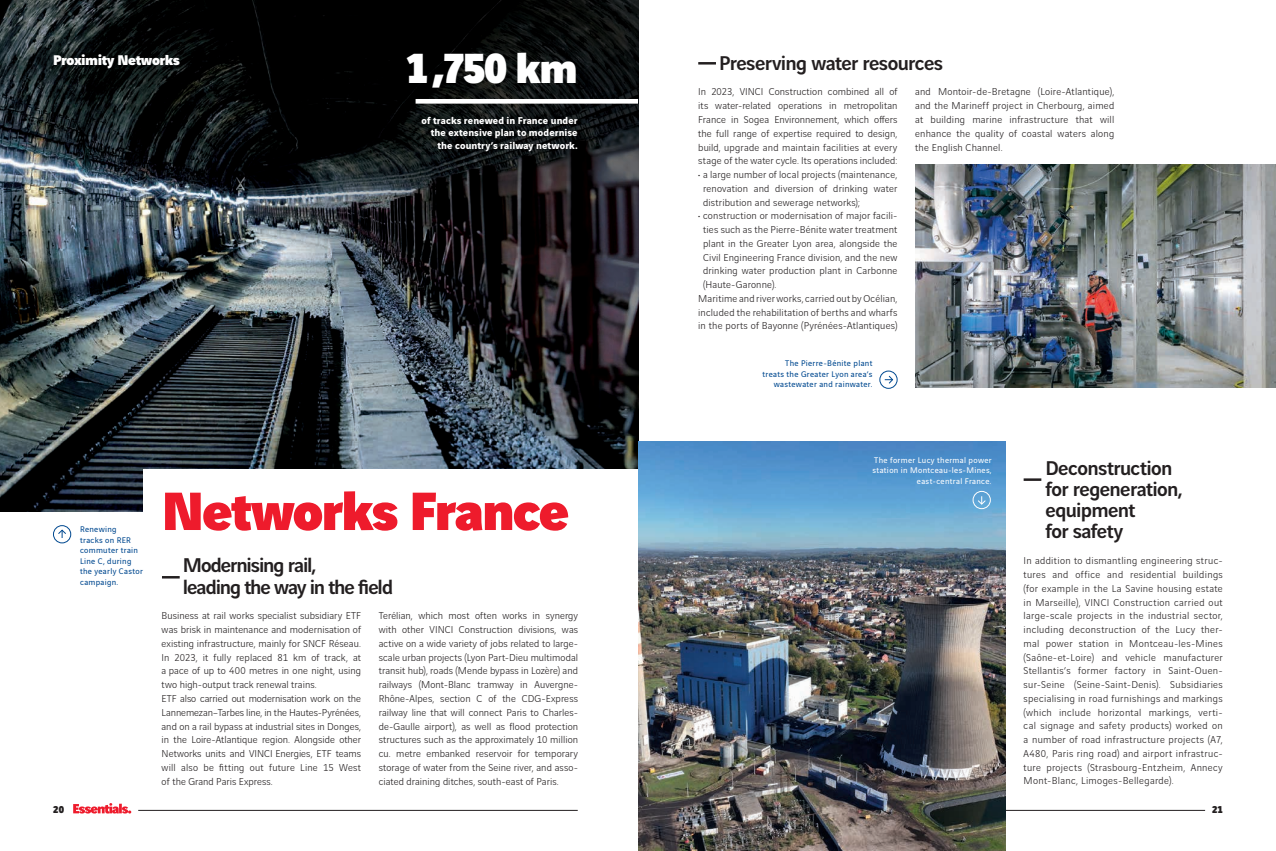
<style>
.page{position:relative;width:1276px;height:851px;background:#fff}
.page>*{position:absolute;margin:0;border:0;box-sizing:border-box;transform-origin:0 0}
.t1{font:900 57.5px "Vinci Sans";letter-spacing:-.04em;color:#ee1b2c}
.t2{font:900 45px "Vinci Sans";color:#fff}
.t3{font:500 21.25px/21.2px "Vinci Sans";letter-spacing:-.03em;color:#231f20}
.t4{font:500 21.25px/21.2px "Vinci Sans";letter-spacing:-.05em;color:#231f20}
.t5{font:900 15px "Vinci Sans";letter-spacing:-.03em;color:#fff}
.t6{font:300 10.62px/13.8px "Vinci Sans";letter-spacing:.015em;color:#231f20;text-align:justify}
.t7{font:700 10.62px/12.5px "Vinci Sans";letter-spacing:.005em;color:#fff;text-align:right}
.t8{font:900 10.62px "Vinci Sans";color:#231f20}
.t9{font:8.75px/10.5px "Vinci Sans";letter-spacing:.035em;color:#014990}
.t10{font:8.75px/10.5px "Vinci Sans";letter-spacing:.035em;color:#fff;text-align:right}
</style>
<div class="page">
<svg style="left:73px;top:803px;width:58px;height:10px"></svg>
<img style="left:0;top:436px;width:638px;height:75px">
<img style="left:915px;top:164px;width:361px;height:223px">
<img style="left:0;top:0;width:638px;height:436px">
<div style="left:144px;top:469px;width:494px;height:294px;background:#fff"></div>
<div style="left:415px;top:99px;width:223px;height:5px;background:#fff"></div>
<hr style="left:1023px;top:478px;width:18px;height:3px;background:#231f20">
<img style="left:638px;top:441px;width:368px;height:409px">
<hr style="left:698px;top:62px;width:18px;height:3px;background:#231f20">
<svg style="left:162px;top:576px;width:18px;height:2px"></svg>
<div style="left:53px;top:525px;width:18px;height:18px;border:1px solid #014990;border-radius:50%"></div>
<svg style="left:58px;top:529px;width:8px;height:9px"></svg>
<div style="left:879px;top:370px;width:18px;height:18px;border:1px solid #014990;border-radius:50%"></div>
<svg style="left:884px;top:375px;width:9px;height:9px"></svg>
<div style="left:972px;top:491px;width:18px;height:18px;border:1px solid #fff;border-radius:50%"></div>
<svg style="left:977px;top:496px;width:9px;height:9px"></svg>
<hr style="left:138px;top:810px;width:440px;height:1px;background:#231f20">
<hr style="left:1006px;top:810px;width:199px;height:1px;background:#231f20">
<h3 class="t5" style="left:53px;top:47px;width:128px">Proximity Networks</h3>
<h2 class="t2" style="left:406px;top:31px;width:173px">1,750 km</h2>
<p class="t7" style="left:421px;top:113px;width:158px">of tracks renewed in France under the extensive plan to modernise the country’s railway network.</p>
<p class="t9" style="left:80px;top:523px;width:64px">Renewing<br>tracks on RER commuter train<br>Line C, during the yearly Castor campaign.</p>
<h1 class="t1" style="left:162px;top:463px;width:409px">Networks France</h1>
<h3 class="t4" style="left:183px;top:552px;width:212px">Modernising rail,<br>leading the way in the field</h3>
<p class="t6" style="left:162px;top:608px;width:201px;text-align:left">Business at rail works specialist subsidiary ETF was brisk in maintenance and modernisation of existing infrastructure, mainly for SNCF Réseau.<br>In 2023, it fully replaced 81 km of track, at a pace of up to 400 metres in one night, using two high-output track renewal trains.<br>ETF also carried out modernisation work on the Lannemezan–Tarbes line, in the Hautes-Pyrénées, and on a rail bypass at industrial sites in Donges, in the Loire-Atlantique region. Alongside other Networks units and VINCI Energies, ETF teams will also be fitting out future Line 15 West of the Grand Paris Express.</p>
<p class="t6" style="left:379px;top:608px;width:201px">Terélian, which most often works in synergy with other VINCI Construction divisions, was active on a wide variety of jobs related to large&shy;scale urban projects (Lyon Part-Dieu multimodal transit hub), roads (Mende bypass in Lozère) and railways (Mont-Blanc tramway in Auvergne-Rhône-Alpes, section C of the CDG-Express railway line that will connect Paris to Charles&shy;de-Gaulle airport), as well as flood protection structures such as the approximately 10 million cu. metre embanked reservoir for temporary storage of water from the Seine river, and asso&shy;ciated draining ditches, south-east of Paris.</p>
<h3 class="t3" style="left:719px;top:50px;width:226px">Preserving water resources</h3>
<p class="t6" style="left:698px;top:84px;width:201px">In 2023, VINCI Construction combined all of its water-related operations in metropolitan France in Sogea Environnement, which offers the full range of expertise required to design, build, upgrade and maintain facilities at every stage of the water cycle. Its operations included:</p>
<p class="t6" style="left:703px;top:167px;width:196px;text-indent:-5px">• a large number of local projects (maintenance, renovation and diversion of drinking water distribution and sewerage networks);</p>
<p class="t6" style="left:698px;top:208px;width:201px">• construction or modernisation of major facili-</p>
<p class="t6" style="left:703px;top:222px;width:196px">ties such as the Pierre-Bénite water treatment</p>
<p class="t6" style="left:703px;top:235px;width:196px">plant in the Greater Lyon area, alongside the</p>
<p class="t6" style="left:703px;top:249px;width:196px">Civil Engineering France division, and the new</p>
<p class="t6" style="left:703px;top:263px;width:196px">drinking water production plant in Carbonne</p>
<p class="t6" style="left:703px;top:277px;width:75px">(Haute-Garonne).</p>
<p class="t6" style="left:698px;top:290px;width:201px">Maritime and river works, carried out by Océlian,</p>
<p class="t6" style="left:698px;top:304px;width:201px">included the rehabilitation of berths and wharfs</p>
<p class="t6" style="left:698px;top:318px;width:201px">in the ports of Bayonne (Pyrénées-Atlantiques)</p>
<p class="t9" style="left:762px;top:357px;width:111px;text-align:right">The Pierre-Bénite plant treats the Greater Lyon area’s wastewater and rainwater.</p>
<p class="t6" style="left:915px;top:84px;width:201px">and Montoir-de-Bretagne (Loire-Atlantique), and the Marineff project in Cherbourg, aimed at building marine infrastructure that will enhance the quality of coastal waters along the English Channel.</p>
<p class="t10" style="left:872px;top:454px;width:121px">The former Lucy thermal power station in Montceau-les-Mines, east-central France.</p>
<h3 class="t3" style="left:1045px;top:455px;width:139px">Deconstruction for regeneration, equipment<br>for safety</h3>
<p class="t6" style="left:1023px;top:553px;width:201px">In addition to dismantling engineering struc&shy;tures and office and residential buildings (for example in the La Savine housing estate in Marseille), VINCI Construction carried out large-scale projects in the industrial sector, including deconstruction of the Lucy ther&shy;mal power station in Montceau-les-Mines (Saône-et-Loire) and vehicle manufacturer Stellantis’s former factory in Saint-Ouen&shy;sur-Seine (Seine-Saint-Denis). Subsidiaries specialising in road furnishings and markings (which include horizontal markings, verti&shy;cal signage and safety products) worked on a number of road infrastructure projects (A7, A480, Paris ring road) and airport infrastruc&shy;ture projects (Strasbourg-Entzheim, Annecy Mont-Blanc, Limoges-Bellegarde).</p>
<p class="t8" style="left:53px;top:800px;width:12px">20</p>
<p class="t8" style="left:1212px;top:800px;width:12px">21</p>
</div>
